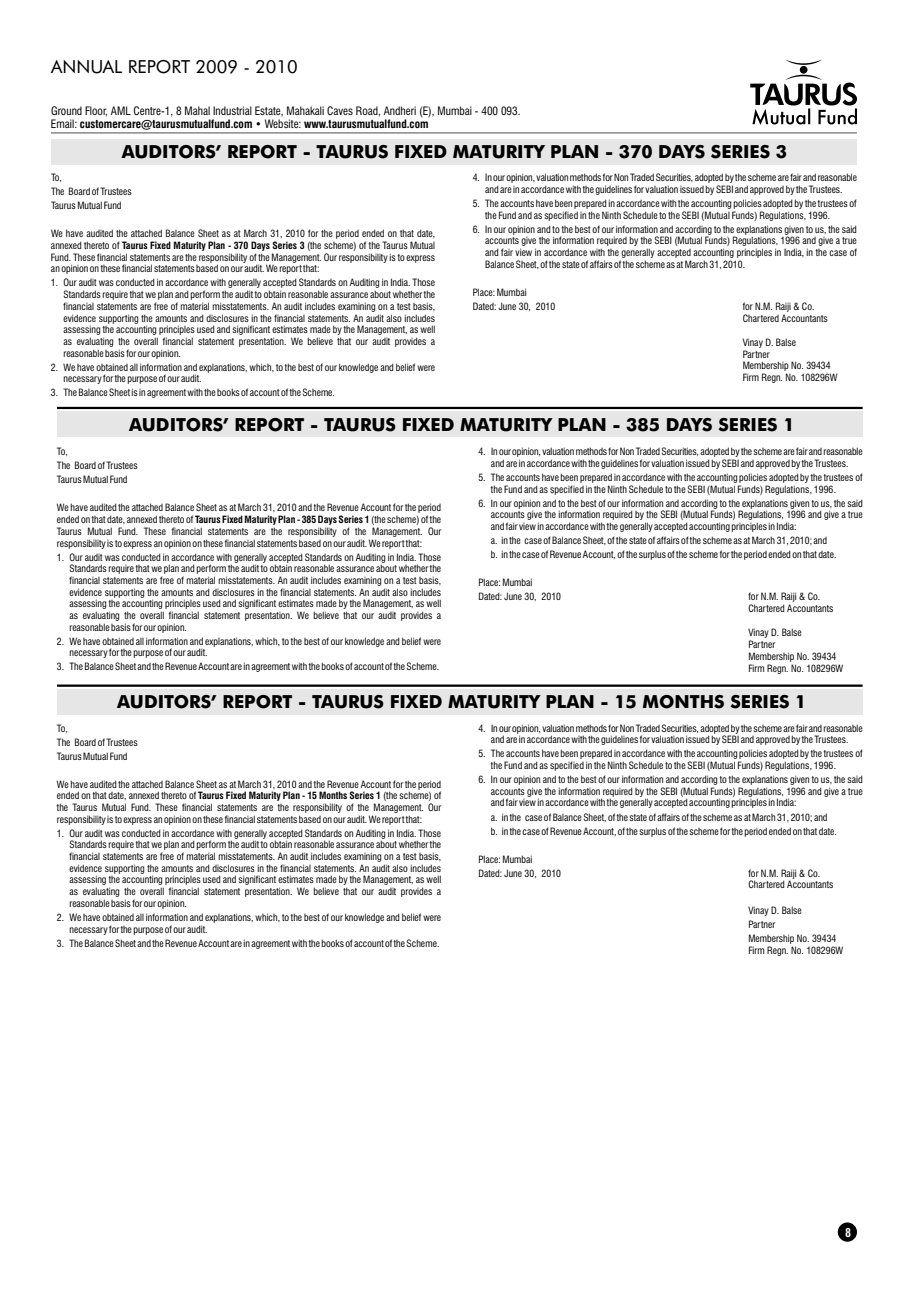
<style>
.page{position:relative;width:908px;height:1297px;background:#fff}
.page>*{position:absolute;margin:0;border:0;box-sizing:border-box;transform-origin:0 0}
.t1{font:500 18px "Futura BT";color:#000}
.t2{font:18px "Futura BT";color:#000}
.t3{font:700 condensed 12px "Swiss 721 BT";color:#fff}
.t4{font:condensed 11.25px/13.5px "Swiss 721 BT";color:#000}
.t5{font:condensed 9.75px/11.7px "Swiss 721 BT";color:#000}
.s1{font-weight:700}
</style>
<div class="page">
<svg style="left:750px;top:60px;width:107px;height:65px"></svg>
<hr style="left:51px;top:133px;width:806px;height:1px;background:#4d4d4d">
<div style="left:838px;top:1222px;width:19px;height:20px;background:#000;border-radius:50%"></div>
<div style="left:51px;top:139px;width:806px;height:25px;background:#e6e6e6"></div>
<hr style="left:57px;top:407px;width:806px;height:2px;background:#000">
<div style="left:57px;top:411px;width:806px;height:26px;background:#e6e6e6"></div>
<hr style="left:57px;top:684px;width:806px;height:3px;background:#000">
<div style="left:57px;top:689px;width:806px;height:26px;background:#e6e6e6"></div>
<h1 class="t2" style="left:51px;top:59px;width:248px">ANNUAL REPORT 2009 - 2010</h1>
<p class="t4" style="left:51px;top:105px;width:471px">Ground Floor, AML Centre-1, 8 Mahal Industrial Estate, Mahakali Caves Road, Andheri (E), Mumbai - 400 093.<br>Email: <span class="s1">customercare@taurusmutualfund.com</span> • Website: <span class="s1">www.taurusmutualfund.com</span></p>
<h1 class="t1" style="left:122px;top:144px;width:667px">AUDITORS’ REPORT - TAURUS FIXED MATURITY PLAN - 370 DAYS SERIES 3</h1>
<p class="t5" style="left:51px;top:172px;width:82px;line-height:14px">To,<br>The Board of Trustees<br>Taurus Mutual Fund</p>
<p class="t5" style="left:51px;top:229px;width:386px;text-align:justify">We have audited the attached Balance Sheet as at March 31, 2010 for the period ended on that date, annexed thereto of <span class="s1">Taurus Fixed Maturity Plan - 370 Days Series 3</span> (the scheme) of the Taurus Mutual Fund. These financial statements are the responsibility of the Management. Our responsibility is to express an opinion on these financial statements based on our audit. We report that:</p>
<p class="t5" style="left:64px;top:278px;width:373px;text-align:justify;text-indent:-13px">1. Our audit was conducted in accordance with generally accepted Standards on Auditing in India. Those Standards require that we plan and perform the audit to obtain reasonable assurance about whether the financial statements are free of material misstatements. An audit includes examining on a test basis, evidence supporting the amounts and disclosures in the financial statements. An audit also includes assessing the accounting principles used and significant estimates made by the Management, as well as evaluating the overall financial statement presentation. We believe that our audit provides a reasonable basis for our opinion.</p>
<p class="t5" style="left:64px;top:362px;width:373px;text-indent:-13px">2. We have obtained all information and explanations, which, to the best of our knowledge and belief were necessary for the purpose of our audit.</p>
<p class="t5" style="left:51px;top:388px;width:286px">3. The Balance Sheet is in agreement with the books of account of the Scheme.</p>
<p class="t5" style="left:473px;top:173px;width:386px;text-align:center">4. In our opinion, valuation methods for Non Traded Securities, adopted by the scheme are fair and reasonable and are in accordance with the guidelines for valuation issued by SEBI and approved by the Trustees.</p>
<p class="t5" style="left:485px;top:199px;width:373px;text-indent:-13px">5. The accounts have been prepared in accordance with the accounting policies adopted by the trustees of the Fund and as specified in the Ninth Schedule to the SEBI (Mutual Funds) Regulations, 1996.</p>
<p class="t5" style="left:485px;top:224px;width:373px;text-align:justify;text-indent:-13px">6. In our opinion and to the best of our information and according to the explanations given to us, the said accounts give the information required by the SEBI (Mutual Funds) Regulations, 1996 and give a true and fair view in accordance with the generally accepted accounting principles in India, in the case of Balance Sheet, of the state of affairs of the scheme as at March 31, 2010.</p>
<p class="t5" style="left:473px;top:286px;width:84px;line-height:14px">Place: Mumbai<br>Dated: June 30, 2010</p>
<p class="t5" style="left:743px;top:301px;width:87px">for N.M. Raiji &amp; Co.<br>Chartered Accountants</p>
<p class="t5" style="left:743px;top:338px;width:96px">Vinay D. Balse<br>Partner<br>Membership No. 39434<br>Firm Regn. No. 108296W</p>
<h1 class="t1" style="left:129px;top:417px;width:667px">AUDITORS’ REPORT - TAURUS FIXED MATURITY PLAN - 385 DAYS SERIES 1</h1>
<p class="t5" style="left:57px;top:446px;width:82px;line-height:14px">To,<br>The Board of Trustees<br>Taurus Mutual Fund</p>
<p class="t5" style="left:57px;top:503px;width:386px;text-align:justify">We have audited the attached Balance Sheet as at March 31, 2010 and the Revenue Account for the period ended on that date, annexed thereto of <span class="s1">Taurus Fixed Maturity Plan - 385 Days Series 1</span> (the scheme) of the Taurus Mutual Fund. These financial statements are the responsibility of the Management. Our responsibility is to express an opinion on these financial statements based on our audit. We report that:</p>
<p class="t5" style="left:70px;top:552px;width:373px;text-align:justify;text-indent:-13px">1. Our audit was conducted in accordance with generally accepted Standards on Auditing in India. Those Standards require that we plan and perform the audit to obtain reasonable assurance about whether the financial statements are free of material misstatements. An audit includes examining on a test basis, evidence supporting the amounts and disclosures in the financial statements. An audit also includes assessing the accounting principles used and significant estimates made by the Management, as well as evaluating the overall financial statement presentation. We believe that our audit provides a reasonable basis for our opinion.</p>
<p class="t5" style="left:70px;top:636px;width:373px;text-indent:-13px">2. We have obtained all information and explanations, which, to the best of our knowledge and belief were necessary for the purpose of our audit.</p>
<p class="t5" style="left:57px;top:662px;width:384px">3. The Balance Sheet and the Revenue Account are in agreement with the books of account of the Scheme.</p>
<p class="t5" style="left:478px;top:447px;width:386px;text-align:center">4. In our opinion, valuation methods for Non Traded Securities, adopted by the scheme are fair and reasonable and are in accordance with the guidelines for valuation issued by SEBI and approved by the Trustees.</p>
<p class="t5" style="left:491px;top:473px;width:373px;text-indent:-13px">5. The accounts have been prepared in accordance with the accounting policies adopted by the trustees of the Fund and as specified in the Ninth Schedule to the SEBI (Mutual Funds) Regulations, 1996.</p>
<p class="t5" style="left:491px;top:498px;width:373px;text-align:justify;text-indent:-13px">6. In our opinion and to the best of our information and according to the explanations given to us, the said accounts give the information required by the SEBI (Mutual Funds) Regulations, 1996 and give a true and fair view in accordance with the generally accepted accounting principles in India:</p>
<p class="t5" style="left:491px;top:535px;width:347px;line-height:14px">a. in the case of Balance Sheet, of the state of affairs of the scheme as at March 31, 2010; and b. in the case of Revenue Account, of the surplus of the scheme for the period ended on that date.</p>
<p class="t5" style="left:478px;top:577px;width:84px;line-height:14px">Place: Mumbai<br>Dated: June 30, 2010</p>
<p class="t5" style="left:748px;top:592px;width:87px">for N.M. Raiji &amp; Co.<br>Chartered Accountants</p>
<p class="t5" style="left:748px;top:628px;width:96px">Vinay D. Balse<br>Partner<br>Membership No. 39434<br>Firm Regn. No. 108296W</p>
<h1 class="t1" style="left:117px;top:695px;width:691px">AUDITORS’ REPORT - TAURUS FIXED MATURITY PLAN - 15 MONTHS SERIES 1</h1>
<p class="t5" style="left:57px;top:722px;width:82px;line-height:14px">To,<br>The Board of Trustees<br>Taurus Mutual Fund</p>
<p class="t5" style="left:57px;top:779px;width:386px;text-align:justify">We have audited the attached Balance Sheet as at March 31, 2010 and the Revenue Account for the period ended on that date, annexed thereto of <span class="s1">Taurus Fixed Maturity Plan - 15 Months Series 1</span> (the scheme) of the Taurus Mutual Fund. These financial statements are the responsibility of the Management. Our responsibility is to express an opinion on these financial statements based on our audit. We report that:</p>
<p class="t5" style="left:70px;top:828px;width:373px;text-align:justify;text-indent:-13px">1. Our audit was conducted in accordance with generally accepted Standards on Auditing in India. Those Standards require that we plan and perform the audit to obtain reasonable assurance about whether the financial statements are free of material misstatements. An audit includes examining on a test basis, evidence supporting the amounts and disclosures in the financial statements. An audit also includes assessing the accounting principles used and significant estimates made by the Management, as well as evaluating the overall financial statement presentation. We believe that our audit provides a reasonable basis for our opinion.</p>
<p class="t5" style="left:70px;top:912px;width:373px;text-indent:-13px">2. We have obtained all information and explanations, which, to the best of our knowledge and belief were necessary for the purpose of our audit.</p>
<p class="t5" style="left:57px;top:938px;width:384px">3. The Balance Sheet and the Revenue Account are in agreement with the books of account of the Scheme.</p>
<p class="t5" style="left:478px;top:723px;width:386px;text-align:center">4. In our opinion, valuation methods for Non Traded Securities, adopted by the scheme are fair and reasonable and are in accordance with the guidelines for valuation issued by SEBI and approved by the Trustees.</p>
<p class="t5" style="left:491px;top:749px;width:373px;text-indent:-13px">5. The accounts have been prepared in accordance with the accounting policies adopted by the trustees of the Fund and as specified in the Ninth Schedule to the SEBI (Mutual Funds) Regulations, 1996.</p>
<p class="t5" style="left:491px;top:775px;width:373px;text-align:justify;text-indent:-13px">6. In our opinion and to the best of our information and according to the explanations given to us, the said accounts give the information required by the SEBI (Mutual Funds) Regulations, 1996 and give a true and fair view in accordance with the generally accepted accounting principles in India:</p>
<p class="t5" style="left:491px;top:811px;width:347px;line-height:14px">a. in the case of Balance Sheet, of the state of affairs of the scheme as at March 31, 2010; and b. in the case of Revenue Account, of the surplus of the scheme for the period ended on that date.</p>
<p class="t5" style="left:478px;top:853px;width:84px;line-height:14px">Place: Mumbai<br>Dated: June 30, 2010</p>
<p class="t5" style="left:748px;top:868px;width:87px">for N.M. Raiji &amp; Co.<br>Chartered Accountants</p>
<p class="t5" style="left:748px;top:904px;width:89px;line-height:14px">Vinay D. Balse<br>Partner<br>Membership No. 39434</p>
<p class="t5" style="left:748px;top:945px;width:96px">Firm Regn. No. 108296W</p>
<p class="t3" style="left:845px;top:1227px;width:7px">8</p>
</div>
